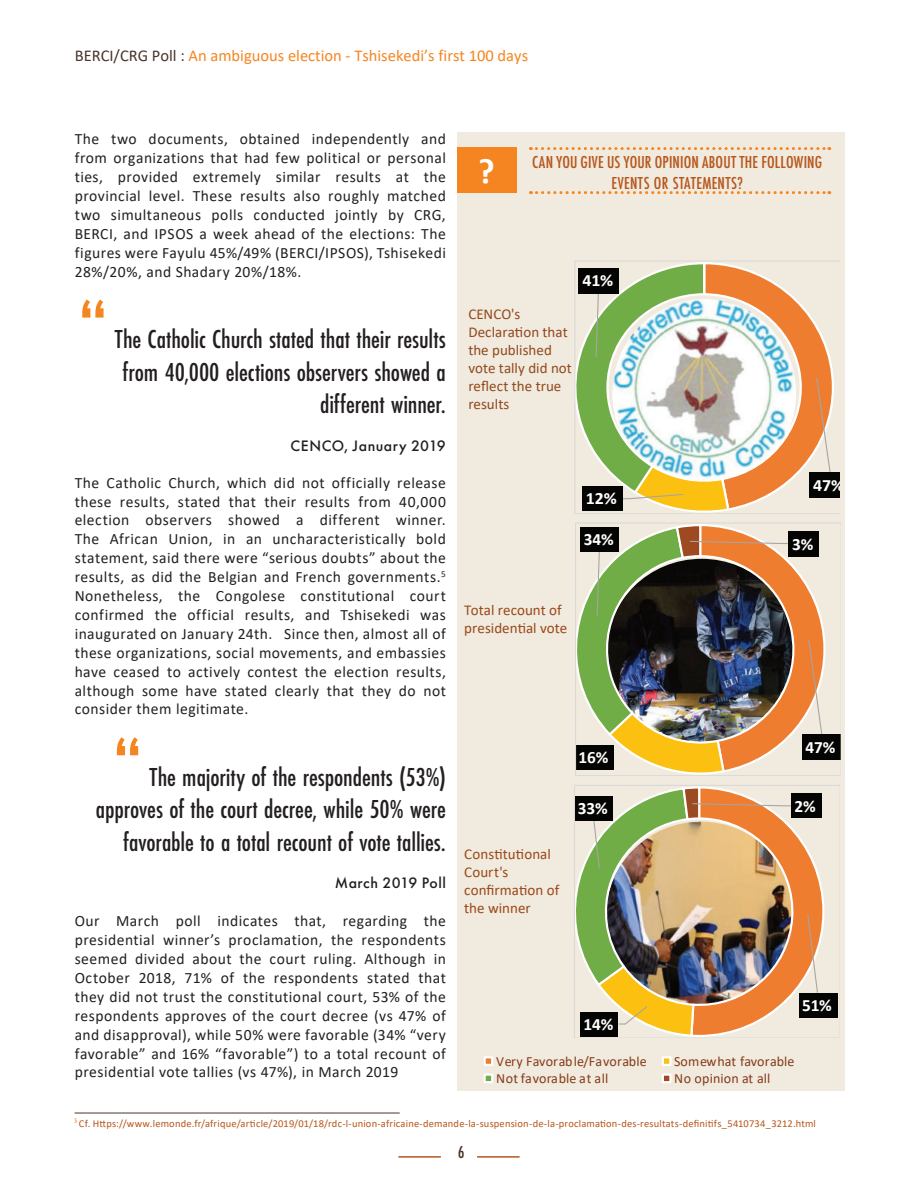
<style>
.page{position:relative;width:918px;height:1188px;background:#fff}
.page>*{position:absolute;margin:0;border:0;box-sizing:border-box;transform-origin:0 0}
.t1{font:700 66px "Century Gothic";color:#f58520}
.t2{font:700 35.85px "Calibri";color:#fff}
.t3{font:500 27px/32.4px "Futura PT Cond";letter-spacing:-.005em;color:#231f20;text-align:right}
.t4{font:500 18px "Futura PT Cond";letter-spacing:.01em;color:#b7561b}
.t5{font:500 18px "Futura PT Cond";color:#4a342b}
.t6{font:700 17.25px "Calibri";letter-spacing:-.005em;color:#fff}
.t7{font:700 17.25px "Calibri";letter-spacing:-.005em;color:#fff;scale:1.04 1}
.t8{font:16.5px "Calibri";color:#f58520}
.t9{font:15.75px/18.9px "Calibri";letter-spacing:.03em;color:#231f20;text-align:justify}
.t10{font:500 15.75px "Futura PT";letter-spacing:.03em;color:#231f20}
.t11{font:15px/18px "Calibri";color:#9a4818}
.t12{font:15px/18px "Calibri";letter-spacing:.005em;color:#91491d}
.t13{font:14.1px "Calibri";letter-spacing:.01em;color:#853c1b}
.t14{font:10.5px "Calibri";letter-spacing:.015em;color:#b7561b}
.s1{color:#4a342b}
</style>
<div class="page">
<hr style="left:398px;top:1156px;width:43px;height:2px;background:#b7561b">
<hr style="left:477px;top:1156px;width:43px;height:2px;background:#b7561b">
<div style="left:457px;top:133px;width:387px;height:958px;background:#f1eade"></div>
<svg style="left:530px;top:191px;width:300px;height:3px"></svg>
<div style="left:457px;top:147px;width:59px;height:46px;background:#f58520"></div>
<svg style="left:530px;top:147px;width:300px;height:3px"></svg>
<img style="left:574px;top:785px;width:266px;height:253px">
<img style="left:575px;top:522px;width:266px;height:253px">
<svg style="left:574px;top:261px;width:266px;height:252px"></svg>
<hr style="left:75px;top:1113px;width:325px;height:1px;background:#4a342b">
<p class="t8" style="left:75px;top:44px;width:455px"><span class="s1">BERCI/CRG Poll :</span> An ambiguous election - Tshisekedi’s first 100 days</p>
<p class="t9" style="left:75px;top:129px;width:373px">The two documents, obtained independently and from organizations that had few political or personal ties, provided extremely similar results at the provincial level. These results also roughly matched two simultaneous polls conducted jointly by CRG, BERCI, and IPSOS a week ahead of the elections: The figures were Fayulu 45%/49% (BERCI/IPSOS), Tshisekedi 28%/20%, and Shadary 20%/18%.</p>
<h1 class="t1" style="left:77px;top:274px;width:33px">“</h1>
<h3 class="t3" style="left:115px;top:323px;width:332px">The Catholic Church stated that their results from 40,000 elections observers showed a different winner.</h3>
<p class="t10" style="left:291px;top:436px;width:157px">CENCO, January 2019</p>
<p class="t9" style="left:75px;top:473px;width:373px">The Catholic Church, which did not officially release these results, stated that their results from 40,000 election observers showed a different winner.<br>The African Union, in an uncharacteristically bold statement, said there were “serious doubts” about the results, as did the Belgian and French governments.<sup>5<br></sup>Nonetheless, the Congolese constitutional court confirmed the official results, and Tshisekedi was inaugurated on January 24th. Since then, almost all of these organizations, social movements, and embassies have ceased to actively contest the election results, although some have stated clearly that they do not consider them legitimate.</p>
<h1 class="t1" style="left:112px;top:712px;width:33px">“</h1>
<h3 class="t3" style="left:96px;top:761px;width:351px">The majority of the respondents (53%) approves of the court decree, while 50% were favorable to a total recount of vote tallies.</h3>
<p class="t10" style="left:335px;top:874px;width:113px">March 2019 Poll</p>
<p class="t9" style="left:75px;top:911px;width:373px">Our March poll indicates that, regarding the presidential winner’s proclamation, the respondents seemed divided about the court ruling. Although in October 2018, 71% of the respondents stated that they did not trust the constitutional court, 53% of the respondents approves of the court decree (vs 47% of and disapproval), while 50% were favorable (34% “very favorable” and 16% “favorable”) to a total recount of presidential vote tallies (vs 47%), in March 2019</p>
<h2 class="t2" style="left:478px;top:146px;width:18px">?</h2>
<p class="t4" style="left:532px;top:151px;width:292px">CAN YOU GIVE US YOUR OPINION ABOUT THE FOLLOWING</p>
<p class="t4" style="left:612px;top:173px;width:133px">EVENTS OR STATEMENTS?</p>
<p class="t7" style="left:582px;top:269px;width:31px">41%</p>
<p class="t12" style="left:468px;top:305px;width:105px">CENCO's<br>Declaration that the published vote tally did not reflect the true results</p>
<p class="t7" style="left:586px;top:487px;width:31px">12%</p>
<p class="t7" style="left:813px;top:473px;width:31px">47%</p>
<p class="t6" style="left:584px;top:527px;width:31px">34%</p>
<p class="t6" style="left:792px;top:532px;width:23px">3%</p>
<p class="t11" style="left:464px;top:600px;width:104px">Total recount of presidential vote</p>
<p class="t6" style="left:579px;top:745px;width:31px">16%</p>
<p class="t6" style="left:806px;top:735px;width:31px">47%</p>
<p class="t11" style="left:464px;top:845px;width:96px">Constitutional<br>Court's confirmation of the winner</p>
<p class="t6" style="left:578px;top:796px;width:31px">33%</p>
<p class="t6" style="left:795px;top:794px;width:23px">2%</p>
<p class="t6" style="left:583px;top:1012px;width:31px">14%</p>
<p class="t6" style="left:802px;top:994px;width:31px">51%</p>
<p class="t13" style="left:496px;top:1051px;width:152px">Very Favorable/Favorable</p>
<p class="t13" style="left:674px;top:1051px;width:122px">Somewhat favorable</p>
<p class="t13" style="left:496px;top:1068px;width:114px">Not favorable at all</p>
<p class="t13" style="left:674px;top:1068px;width:98px">No opinion at all</p>
<p class="t14" style="left:75px;top:1116px;width:743px"><sup>5</sup> Cf. Https://www.lemonde.fr/afrique/article/2019/01/18/rdc-l-union-africaine-demande-la-suspension-de-la-proclamation-des-resultats-definitifs_5410734_3212.html</p>
<p class="t5" style="left:458px;top:1141px;width:8px">6</p>
</div>
